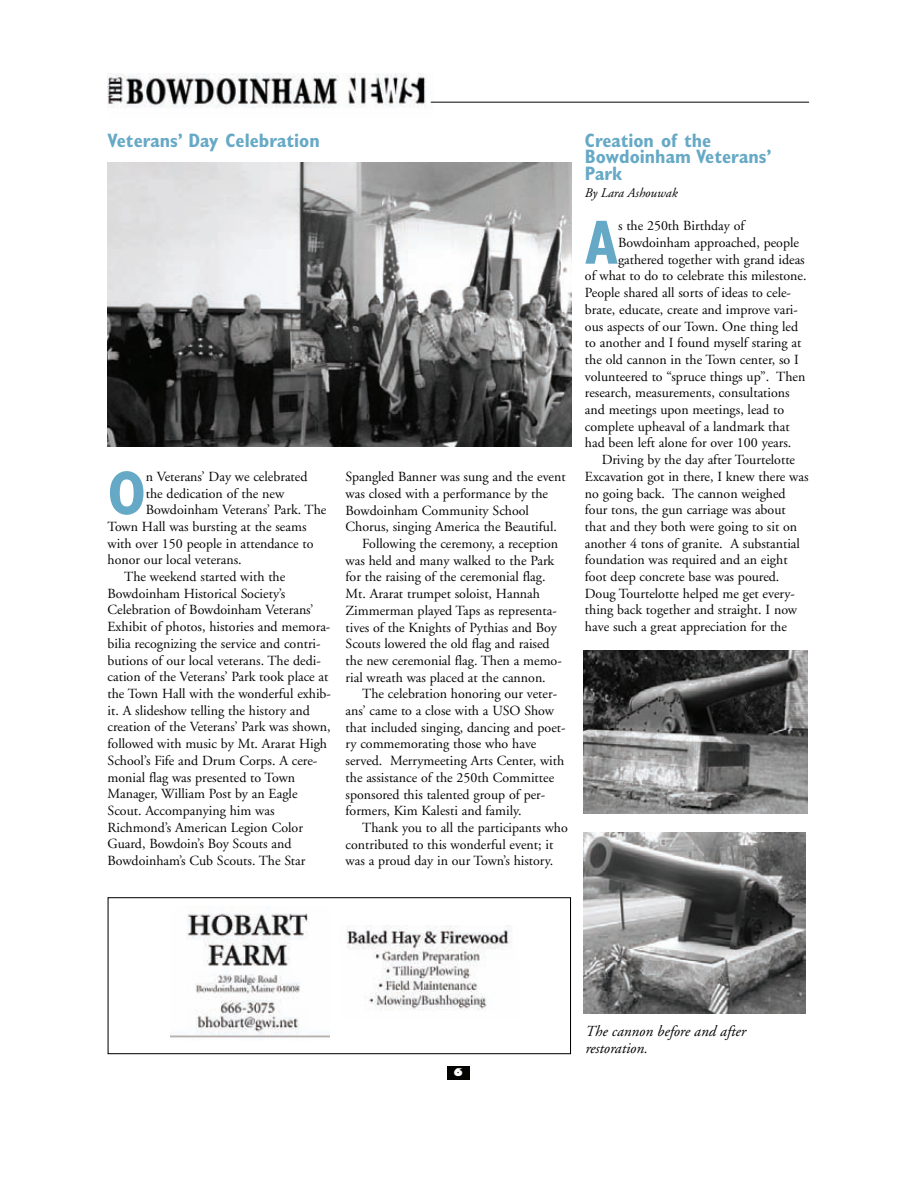
<style>
.page{position:relative;width:918px;height:1188px;background:#fff}
.page>*{position:absolute;margin:0;border:0;box-sizing:border-box;transform-origin:0 0}
.t1{font:700 condensed 62.4px "Gill Sans";color:#66a9c6}
.t2{font:700 condensed 19.5px/16.6px "Gill Sans";color:#66a9c6}
.t3{font:italic 15.3px/16.6px "Adobe Garamond";color:#040503}
.t4{font:13.95px "Adobe Garamond";color:#040503}
.t5{font:italic 13.2px "Adobe Garamond";color:#040503}
.t6{font:800 10.5px "Gill Sans";color:#fff}
</style>
<div class="page">
<div style="left:447px;top:1066px;width:23px;height:13px;background:#040503"></div>
<img style="left:108px;top:74px;width:326px;height:34px">
<hr style="left:431px;top:102px;width:378px;height:1px;background:#040503">
<img style="left:584px;top:651px;width:223px;height:162px">
<img style="left:584px;top:832px;width:222px;height:181px">
<img style="left:108px;top:163px;width:463px;height:283px">
<div style="left:108px;top:897px;width:463px;height:157px;border:1px solid #040503"></div>
<img style="left:171px;top:913px;width:158px;height:125px">
<img style="left:346px;top:926px;width:166px;height:85px">
<h2 class="t2" style="left:108px;top:134px;width:214px">Veterans’ Day Celebration</h2>
<h1 class="t1" style="left:108px;top:472px;width:40px">O</h1>
<p class="t4" style="left:146px;top:471px;width:163px">n Veterans’ Day we celebrated</p>
<p class="t4" style="left:146px;top:488px;width:140px">the dedication of the new</p>
<p class="t4" style="left:146px;top:504px;width:182px">Bowdoinham Veterans’ Park. The</p>
<p class="t4" style="left:108px;top:521px;width:200px">Town Hall was bursting at the seams</p>
<p class="t4" style="left:108px;top:538px;width:207px">with over 150 people in attendance to</p>
<p class="t4" style="left:108px;top:554px;width:136px">honor our local veterans.</p>
<p class="t4" style="left:124px;top:571px;width:163px">The weekend started with the</p>
<p class="t4" style="left:108px;top:588px;width:179px">Bowdoinham Historical Society’s</p>
<p class="t4" style="left:108px;top:604px;width:207px">Celebration of Bowdoinham Veterans’</p>
<p class="t4" style="left:108px;top:621px;width:224px">Exhibit of photos, histories and memora-</p>
<p class="t4" style="left:108px;top:638px;width:215px">bilia recognizing the service and contri-</p>
<p class="t4" style="left:108px;top:655px;width:215px">butions of our local veterans. The dedi-</p>
<p class="t4" style="left:108px;top:671px;width:223px">cation of the Veterans’ Park took place at</p>
<p class="t4" style="left:108px;top:688px;width:225px">the Town Hall with the wonderful exhib-</p>
<p class="t4" style="left:108px;top:705px;width:204px">it. A slideshow telling the history and</p>
<p class="t4" style="left:108px;top:721px;width:225px">creation of the Veterans’ Park was shown,</p>
<p class="t4" style="left:108px;top:738px;width:221px">followed with music by Mt. Ararat High</p>
<p class="t4" style="left:108px;top:755px;width:211px">School’s Fife and Drum Corps. A cere-</p>
<p class="t4" style="left:108px;top:771px;width:189px">monial flag was presented to Town</p>
<p class="t4" style="left:108px;top:788px;width:192px">Manager, William Post by an Eagle</p>
<p class="t4" style="left:108px;top:805px;width:169px">Scout. Accompanying him was</p>
<p class="t4" style="left:108px;top:822px;width:197px">Richmond’s American Legion Color</p>
<p class="t4" style="left:108px;top:838px;width:185px">Guard, Bowdoin’s Boy Scouts and</p>
<p class="t4" style="left:108px;top:855px;width:199px">Bowdoinham’s Cub Scouts. The Star</p>
<p class="t4" style="left:346px;top:471px;width:222px">Spangled Banner was sung and the event</p>
<p class="t4" style="left:346px;top:488px;width:204px">was closed with a performance by the</p>
<p class="t4" style="left:346px;top:505px;width:185px">Bowdoinham Community School</p>
<p class="t4" style="left:346px;top:521px;width:213px">Chorus, singing America the Beautiful.</p>
<p class="t4" style="left:362px;top:538px;width:197px">Following the ceremony, a reception</p>
<p class="t4" style="left:346px;top:555px;width:210px">was held and many walked to the Park</p>
<p class="t4" style="left:346px;top:571px;width:201px">for the raising of the ceremonial flag.</p>
<p class="t4" style="left:346px;top:588px;width:196px">Mt. Ararat trumpet soloist, Hannah</p>
<p class="t4" style="left:346px;top:605px;width:213px">Zimmerman played Taps as representa-</p>
<p class="t4" style="left:346px;top:622px;width:213px">tives of the Knights of Pythias and Boy</p>
<p class="t4" style="left:346px;top:638px;width:206px">Scouts lowered the old flag and raised</p>
<p class="t4" style="left:346px;top:655px;width:218px">the new ceremonial flag. Then a memo-</p>
<p class="t4" style="left:346px;top:672px;width:202px">rial wreath was placed at the cannon.</p>
<p class="t4" style="left:362px;top:688px;width:196px">The celebration honoring our veter-</p>
<p class="t4" style="left:346px;top:705px;width:210px">ans’ came to a close with a USO Show</p>
<p class="t4" style="left:346px;top:722px;width:222px">that included singing, dancing and poet-</p>
<p class="t4" style="left:346px;top:738px;width:192px">ry commemorating those who have</p>
<p class="t4" style="left:346px;top:755px;width:220px">served. Merrymeeting Arts Center, with</p>
<p class="t4" style="left:346px;top:772px;width:210px">the assistance of the 250th Committee</p>
<p class="t4" style="left:346px;top:789px;width:201px">sponsored this talented group of per-</p>
<p class="t4" style="left:346px;top:805px;width:178px">formers, Kim Kalesti and family.</p>
<p class="t4" style="left:362px;top:822px;width:207px">Thank you to all the participants who</p>
<p class="t4" style="left:346px;top:839px;width:209px">contributed to this wonderful event; it</p>
<p class="t4" style="left:346px;top:855px;width:209px">was a proud day in our Town’s history.</p>
<h2 class="t2" style="left:585px;top:134px;width:188px">Creation of the<br>Bowdoinham Veterans’<br>Park</h2>
<p class="t5" style="left:585px;top:187px;width:94px">By Lara Ashouwak</p>
<h1 class="t1" style="left:585px;top:221px;width:35px">A</h1>
<p class="t4" style="left:618px;top:220px;width:128px">s the 250th Birthday of</p>
<p class="t4" style="left:618px;top:237px;width:183px">Bowdoinham approached, people</p>
<p class="t4" style="left:618px;top:254px;width:188px">gathered together with grand ideas</p>
<p class="t4" style="left:585px;top:270px;width:223px">of what to do to celebrate this milestone.</p>
<p class="t4" style="left:585px;top:287px;width:208px">People shared all sorts of ideas to cele-</p>
<p class="t4" style="left:585px;top:304px;width:215px">brate, educate, create and improve vari-</p>
<p class="t4" style="left:585px;top:320px;width:215px">ous aspects of our Town. One thing led</p>
<p class="t4" style="left:585px;top:337px;width:218px">to another and I found myself staring at</p>
<p class="t4" style="left:585px;top:354px;width:215px">the old cannon in the Town center, so I</p>
<p class="t4" style="left:585px;top:371px;width:222px">volunteered to “spruce things up”. Then</p>
<p class="t4" style="left:585px;top:387px;width:206px">research, measurements, consultations</p>
<p class="t4" style="left:585px;top:404px;width:201px">and meetings upon meetings, lead to</p>
<p class="t4" style="left:585px;top:421px;width:206px">complete upheaval of a landmark that</p>
<p class="t4" style="left:585px;top:437px;width:208px">had been left alone for over 100 years.</p>
<p class="t4" style="left:602px;top:454px;width:195px">Driving by the day after Tourtelotte</p>
<p class="t4" style="left:585px;top:471px;width:225px">Excavation got in there, I knew there was</p>
<p class="t4" style="left:585px;top:488px;width:202px">no going back. The cannon weighed</p>
<p class="t4" style="left:585px;top:504px;width:202px">four tons, the gun carriage was about</p>
<p class="t4" style="left:585px;top:521px;width:214px">that and they both were going to sit on</p>
<p class="t4" style="left:585px;top:538px;width:217px">another 4 tons of granite. A substantial</p>
<p class="t4" style="left:585px;top:554px;width:204px">foundation was required and an eight</p>
<p class="t4" style="left:585px;top:571px;width:196px">foot deep concrete base was poured.</p>
<p class="t4" style="left:585px;top:588px;width:212px">Doug Tourtelotte helped me get every-</p>
<p class="t4" style="left:585px;top:604px;width:214px">thing back together and straight. I now</p>
<p class="t4" style="left:585px;top:621px;width:204px">have such a great appreciation for the</p>
<p class="t6" style="left:454px;top:1068px;width:10px">6</p>
<p class="t3" style="left:585px;top:1024px;width:162px">The cannon before and after restoration.</p>
</div>
